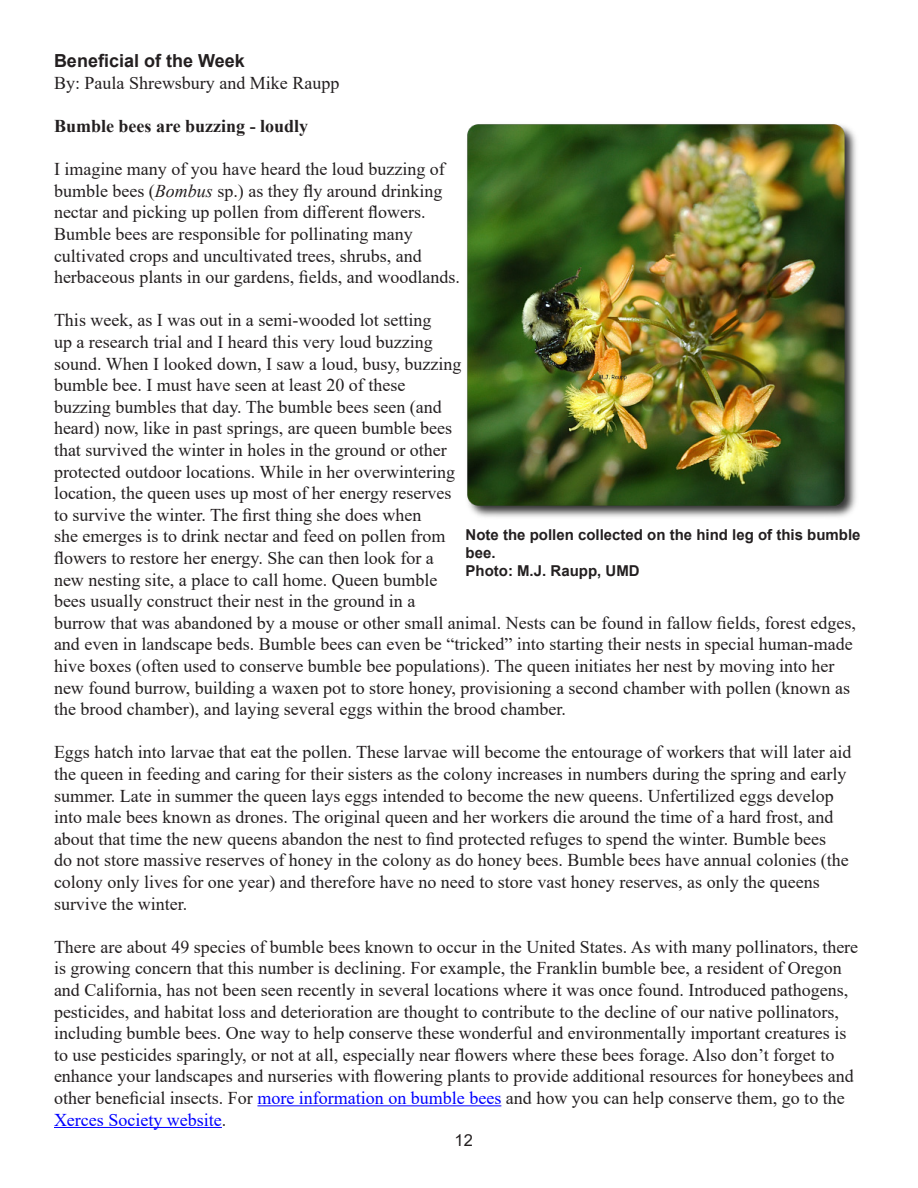
<style>
.page{position:relative;width:918px;height:1188px;background:#fff}
.page>*{position:absolute;margin:0;border:0;box-sizing:border-box;transform-origin:0 0}
.t1{font:18px/21.6px "Times New Roman";color:#231f20}
.t2{font:700 18px "Times New Roman";color:#231f20}
.t3{font:700 18px "Arial";color:#231f20}
.t4{font:16.5px "Arial";color:#231f20}
.t5{font:700 15px/18px "Arial";color:#231f20}
.s1{font-style:italic}
.s2{color:#00f}
</style>
<div class="page">
<hr style="left:257px;top:1105px;width:244px;height:1px;background:#00f">
<hr style="left:54px;top:1127px;width:168px;height:1px;background:#00f">
<img style="left:467px;top:124px;width:389px;height:393px">
<p class="t3" style="left:54px;top:48px;width:192px">Beneficial of the Week</p>
<p class="t1" style="left:54px;top:71px;width:287px">By: Paula Shrewsbury and Mike Raupp</p>
<p class="t2" style="left:54px;top:113px;width:256px">Bumble bees are buzzing - loudly</p>
<p class="t1" style="left:54px;top:158px;width:407px">I imagine many of you have heard the loud buzzing of bumble bees (<span class="s1">Bombus</span> sp.) as they fly around drinking nectar and picking up pollen from different flowers.<br>Bumble bees are responsible for pollinating many cultivated crops and uncultivated trees, shrubs, and herbaceous plants in our gardens, fields, and woodlands.</p>
<p class="t1" style="left:54px;top:309px;width:803px">This week, as I was out in a semi-wooded lot setting<br>up a research trial and I heard this very loud buzzing<br>sound. When I looked down, I saw a loud, busy, buzzing<br>bumble bee. I must have seen at least 20 of these<br>buzzing bumbles that day. The bumble bees seen (and<br>heard) now, like in past springs, are queen bumble bees<br>that survived the winter in holes in the ground or other<br>protected outdoor locations. While in her overwintering<br>location, the queen uses up most of her energy reserves<br>to survive the winter. The first thing she does when<br>she emerges is to drink nectar and feed on pollen from<br>flowers to restore her energy. She can then look for a<br>new nesting site, a place to call home. Queen bumble<br>bees usually construct their nest in the ground in a<br>burrow that was abandoned by a mouse or other small animal. Nests can be found in fallow fields, forest edges, and even in landscape beds. Bumble bees can even be “tricked” into starting their nests in special human-made hive boxes (often used to conserve bumble bee populations). The queen initiates her nest by moving into her new found burrow, building a waxen pot to store honey, provisioning a second chamber with pollen (known as the brood chamber), and laying several eggs within the brood chamber.</p>
<p class="t1" style="left:54px;top:741px;width:799px">Eggs hatch into larvae that eat the pollen. These larvae will become the entourage of workers that will later aid the queen in feeding and caring for their sisters as the colony increases in numbers during the spring and early summer. Late in summer the queen lays eggs intended to become the new queens. Unfertilized eggs develop into male bees known as drones. The original queen and her workers die around the time of a hard frost, and about that time the new queens abandon the nest to find protected refuges to spend the winter. Bumble bees<br>do not store massive reserves of honey in the colony as do honey bees. Bumble bees have annual colonies (the colony only lives for one year) and therefore have no need to store vast honey reserves, as only the queens survive the winter.</p>
<p class="t1" style="left:54px;top:935px;width:806px">There are about 49 species of bumble bees known to occur in the United States. As with many pollinators, there is growing concern that this number is declining. For example, the Franklin bumble bee, a resident of Oregon and California, has not been seen recently in several locations where it was once found. Introduced pathogens, pesticides, and habitat loss and deterioration are thought to contribute to the decline of our native pollinators, including bumble bees. One way to help conserve these wonderful and environmentally important creatures is to use pesticides sparingly, or not at all, especially near flowers where these bees forage. Also don’t forget to enhance your landscapes and nurseries with flowering plants to provide additional resources for honeybees and other beneficial insects. For <span class="s2">more information on bumble bees</span> and how you can help conserve them, go to the <span class="s2">Xerces Society website</span>.</p>
<p class="t5" style="left:466px;top:526px;width:397px">Note the pollen collected on the hind leg of this bumble bee.</p>
<p class="t5" style="left:466px;top:562px;width:176px">Photo: M.J. Raupp, UMD</p>
<p class="t4" style="left:455px;top:1129px;width:20px">12</p>
</div>
